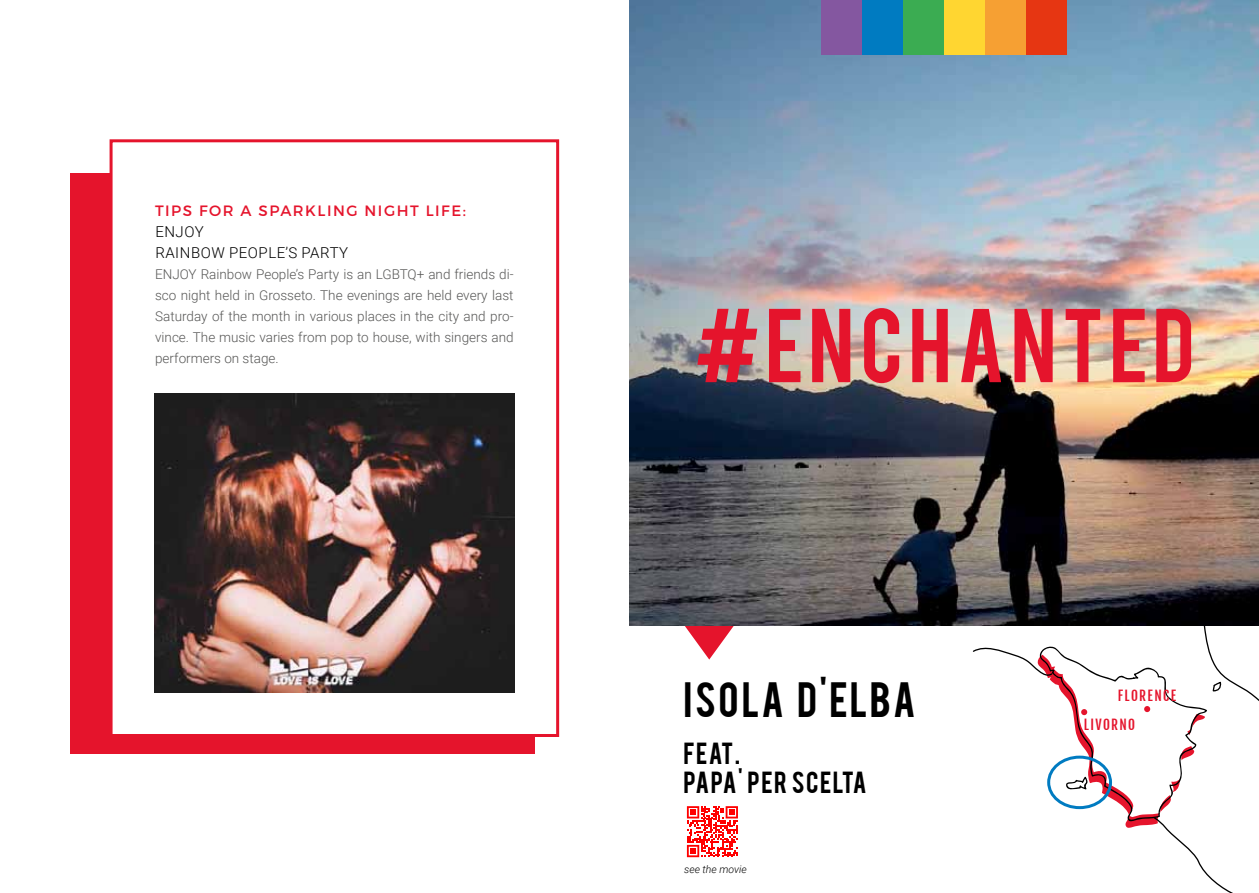
<style>
.page{position:relative;width:1259px;height:893px;background:#fff}
.page>*{position:absolute;margin:0;border:0;box-sizing:border-box;transform-origin:0 0}
.t1{font:82.35px "Bebas";letter-spacing:.065em;color:#e5142c}
.t2{font:39px "Bebas";letter-spacing:.05em;color:#000}
.t3{font:24px/28.8px "Bebas";letter-spacing:.05em;color:#000}
.t4{font:15px "Montserrat";letter-spacing:.1em;color:#e5142c}
.t5{font:300 15px/21px "Roboto";letter-spacing:.035em;color:#000}
.t6{font:300 13.5px/21px "Roboto";color:#575756;text-align:justify}
.t7{font:13.5px "Fjalla One";letter-spacing:.1em;color:#e5142c}
.t8{font:italic 300 10.5px "Roboto";color:#000}
</style>
<div class="page">
<svg style="left:683px;top:625px;width:52px;height:35px"></svg>
<svg style="left:997px;top:625px;width:262px;height:76px"></svg>
<img style="left:629px;top:0;width:630px;height:625px">
<svg style="left:972px;top:641px;width:266px;height:252px"></svg>
<div style="left:1047px;top:756px;width:65px;height:53px;border:3px solid #007bc1;border-radius:50%"></div>
<div style="left:821px;top:0;width:41px;height:54px;background:#8457a0"></div>
<div style="left:985px;top:0;width:41px;height:54px;background:#f6a033"></div>
<div style="left:862px;top:0;width:41px;height:54px;background:#007bc1"></div>
<div style="left:1026px;top:0;width:41px;height:54px;background:#e63612"></div>
<div style="left:903px;top:0;width:41px;height:54px;background:#3bac52"></div>
<div style="left:944px;top:0;width:41px;height:54px;background:#ffd631"></div>
<svg style="left:687px;top:806px;width:51px;height:51px"></svg>
<div style="left:70px;top:173px;width:465px;height:581px;background:#e5142c"></div>
<div style="left:111px;top:141px;width:446px;height:594px;background:#fff"></div>
<div style="left:110px;top:139px;width:449px;height:598px;border:3px solid #e5142c"></div>
<img style="left:154px;top:393px;width:360px;height:299px">
<p class="t4" style="left:155px;top:201px;width:20px">TIPS</p>
<p class="t4" style="left:199px;top:201px;width:12px">FOR</p>
<p class="t4" style="left:241px;top:201px;width:30px">A SPAR</p>
<p class="t4" style="left:305px;top:201px;width:33px">KLING</p>
<p class="t4" style="left:364px;top:201px;width:11px">NIG</p>
<p class="t4" style="left:397px;top:201px;width:71px">HT LIFE:</p>
<p class="t5" style="left:155px;top:221px;width:50px">ENJOY<br>Rainbow</p>
<p class="t5" style="left:229px;top:242px;width:20px">People</p>
<p class="t5" style="left:285px;top:242px;width:36px">’s Party</p>
<p class="t6" style="left:155px;top:263px;width:360px">ENJOY Rainbow People’s Party is an LGBTQ+ and friends di&shy;sco night held in Grosseto. The evenings are held every last Saturday of the month in various places in the city and pro&shy;vince. The music varies from pop to house, with singers and performers on stage.</p>
<h1 class="t1" style="left:693px;top:286px;width:503px">#ENCHANTED</h1>
<h2 class="t2" style="left:683px;top:672px;width:233px">ISOLA D'ELBA</h2>
<h3 class="t3" style="left:683px;top:737px;width:185px">FEAT.<br>PAPA' PER SCELTA</h3>
<p class="t8" style="left:684px;top:862px;width:64px">see the movie</p>
<p class="t7" style="left:1117px;top:688px;width:60px">FLORENCE</p>
<p class="t7" style="left:1084px;top:716px;width:53px">LIVORNO</p>
</div>
